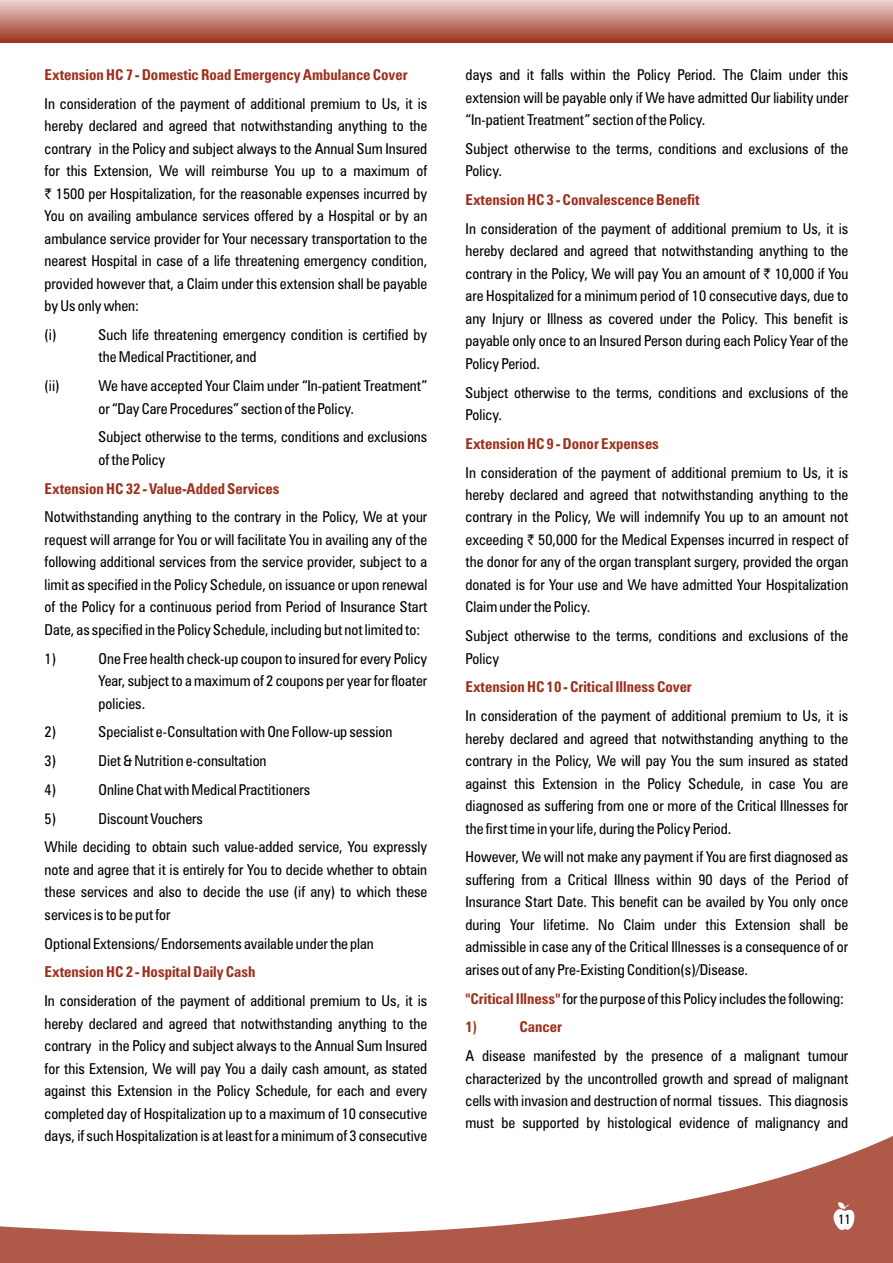
<style>
.page{position:relative;width:893px;height:1263px;background:#fff}
.page>*{position:absolute;margin:0;border:0;box-sizing:border-box;transform-origin:0 0}
.t1{font:condensed 15px/22.5px "Zurich BT";color:#000;text-align:justify}
.t2{font:700 condensed 15px "Zurich BT";color:#9c301c}
.t3{font:condensed 13.5px "Zurich BT";color:#000}
.s1{font-family:"Rupee";font-stretch:normal}
.s2{font-weight:700;color:#9c301c}
</style>
<div class="page">
<div style="left:0;top:0;width:893px;height:42px;background:linear-gradient(to bottom,#ead4d0,#9f3926)"></div>
<svg style="left:0;top:1136px;width:893px;height:127px"></svg>
<svg style="left:829px;top:1201px;width:26px;height:30px"></svg>
<p class="t2" style="left:45px;top:69px;width:365px">Extension HC 7 - Domestic Road Emergency Ambulance Cover</p>
<p class="t1" style="left:45px;top:94px;width:384px">In consideration of the payment of additional premium to Us, it is hereby declared and agreed that notwithstanding anything to the contrary in the Policy and subject always to the Annual Sum Insured for this Extension, We will reimburse You up to a maximum of <span class="s1">`</span> 1500 per Hospitalization, for the reasonable expenses incurred by You on availing ambulance services offered by a Hospital or by an ambulance service provider for Your necessary transportation to the nearest Hospital in case of a life threatening emergency condition, provided however that, a Claim under this extension shall be payable by Us only when:</p>
<p class="t1" style="left:45px;top:325px;width:13px">(i)</p>
<p class="t1" style="left:99px;top:325px;width:330px">Such life threatening emergency condition is certified by the Medical Practitioner, and</p>
<p class="t1" style="left:45px;top:376px;width:16px">(ii)</p>
<p class="t1" style="left:99px;top:376px;width:330px">We have accepted Your Claim under “In-patient Treatment” or “Day Care Procedures” section of the Policy.</p>
<p class="t1" style="left:99px;top:427px;width:330px">Subject otherwise to the terms, conditions and exclusions of the Policy</p>
<p class="t2" style="left:45px;top:482px;width:236px">Extension HC 32 - Value-Added Services</p>
<p class="t1" style="left:45px;top:507px;width:384px">Notwithstanding anything to the contrary in the Policy, We at your request will arrange for You or will facilitate You in availing any of the following additional services from the service provider, subject to a limit as specified in the Policy Schedule, on issuance or upon renewal of the Policy for a continuous period from Period of Insurance Start Date, as specified in the Policy Schedule, including but not limited to:</p>
<p class="t1" style="left:45px;top:648px;width:13px">1)</p>
<p class="t1" style="left:99px;top:648px;width:330px">One Free health check-up coupon to insured for every Policy Year, subject to a maximum of 2 coupons per year for floater policies.</p>
<p class="t1" style="left:45px;top:722px;width:13px">2)</p>
<p class="t1" style="left:99px;top:722px;width:295px">Specialist e-Consultation with One Follow-up session</p>
<p class="t1" style="left:45px;top:751px;width:13px">3)</p>
<p class="t1" style="left:99px;top:751px;width:169px">Diet &amp; Nutrition e-consultation</p>
<p class="t1" style="left:45px;top:780px;width:13px">4)</p>
<p class="t1" style="left:99px;top:780px;width:213px">Online Chat with Medical Practitioners</p>
<p class="t1" style="left:45px;top:808px;width:13px">5)</p>
<p class="t1" style="left:45px;top:805px;width:384px;line-height:28.8px;text-indent:54px">Discount Vouchers<br>While deciding to obtain such value-added service, You expressly</p>
<p class="t1" style="left:45px;top:860px;width:384px">note and agree that it is entirely for You to decide whether to obtain these services and also to decide the use (if any) to which these services is to be put for</p>
<p class="t1" style="left:45px;top:933px;width:331px">Optional Extensions/ Endorsements available under the plan</p>
<p class="t2" style="left:45px;top:966px;width:212px">Extension HC 2 - Hospital Daily Cash</p>
<p class="t1" style="left:45px;top:991px;width:384px">In consideration of the payment of additional premium to Us, it is hereby declared and agreed that notwithstanding anything to the contrary in the Policy and subject always to the Annual Sum Insured for this Extension, We will pay You a daily cash amount, as stated against this Extension in the Policy Schedule, for each and every completed day of Hospitalization up to a maximum of 10 consecutive days, if such Hospitalization is at least for a minimum of 3 consecutive</p>
<p class="t1" style="left:466px;top:65px;width:384px">days and it falls within the Policy Period. The Claim under this extension will be payable only if We have admitted Our liability under “In-patient Treatment” section of the Policy.</p>
<p class="t1" style="left:466px;top:139px;width:384px">Subject otherwise to the terms, conditions and exclusions of the<br>Policy.</p>
<p class="t2" style="left:466px;top:194px;width:236px">Extension HC 3 - Convalescence Benefit</p>
<p class="t1" style="left:466px;top:219px;width:384px">In consideration of the payment of additional premium to Us, it is hereby declared and agreed that notwithstanding anything to the contrary in the Policy, We will pay You an amount of <span class="s1">`</span> 10,000 if You are Hospitalized for a minimum period of 10 consecutive days, due to any Injury or Illness as covered under the Policy. This benefit is payable only once to an Insured Person during each Policy Year of the Policy Period.</p>
<p class="t1" style="left:466px;top:382px;width:384px">Subject otherwise to the terms, conditions and exclusions of the<br>Policy.</p>
<p class="t2" style="left:466px;top:437px;width:195px">Extension HC 9 - Donor Expenses</p>
<p class="t1" style="left:466px;top:462px;width:384px">In consideration of the payment of additional premium to Us, it is hereby declared and agreed that notwithstanding anything to the contrary in the Policy, We will indemnify You up to an amount not exceeding <span class="s1">`</span> 50,000 for the Medical Expenses incurred in respect of the donor for any of the organ transplant surgery, provided the organ donated is for Your use and We have admitted Your Hospitalization Claim under the Policy.</p>
<p class="t1" style="left:466px;top:626px;width:384px">Subject otherwise to the terms, conditions and exclusions of the<br>Policy</p>
<p class="t2" style="left:466px;top:681px;width:228px">Extension HC 10 - Critical Illness Cover</p>
<p class="t1" style="left:466px;top:706px;width:384px">In consideration of the payment of additional premium to Us, it is hereby declared and agreed that notwithstanding anything to the contrary in the Policy, We will pay You the sum insured as stated against this Extension in the Policy Schedule, in case You are diagnosed as suffering from one or more of the Critical Illnesses for the first time in your life, during the Policy Period.</p>
<p class="t1" style="left:466px;top:847px;width:384px">However, We will not make any payment if You are first diagnosed as suffering from a Critical Illness within 90 days of the Period of Insurance Start Date. This benefit can be availed by You only once during Your lifetime. No Claim under this Extension shall be admissible in case any of the Critical Illnesses is a consequence of or arises out of any Pre-Existing Condition(s)/Disease.</p>
<p class="t1" style="left:466px;top:988px;width:380px"><span class="s2">"Critical Illness"</span>for the purpose of this Policy includes the following:</p>
<p class="t2" style="left:466px;top:1021px;width:13px">1)</p>
<p class="t2" style="left:520px;top:1021px;width:44px">Cancer</p>
<p class="t1" style="left:466px;top:1046px;width:384px">A disease manifested by the presence of a malignant tumour characterized by the uncontrolled growth and spread of malignant cells with invasion and destruction of normal tissues. This diagnosis must be supported by histological evidence of malignancy and</p>
<p class="t3" style="left:838px;top:1214px;width:14px">11</p>
</div>
